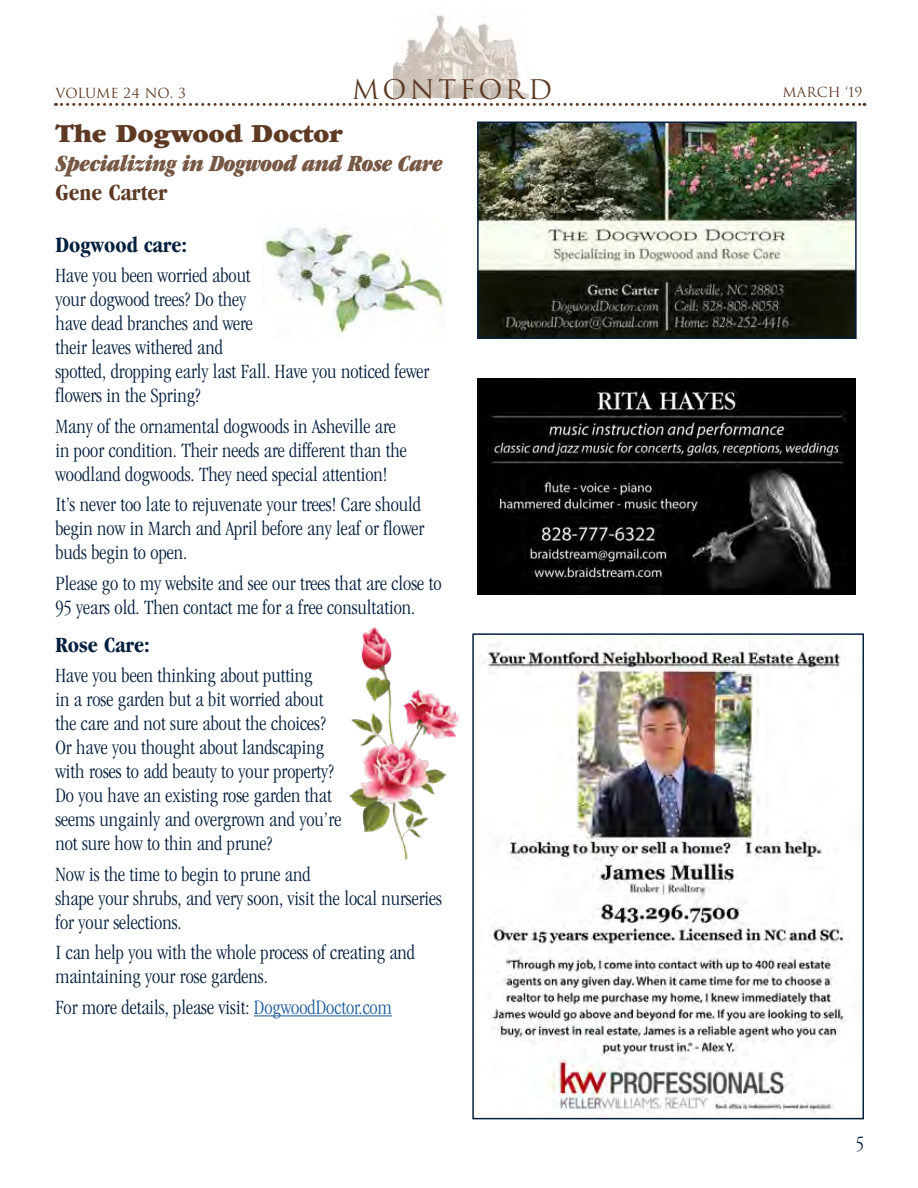
<style>
.page{position:relative;width:918px;height:1188px;background:#fff}
.page>*{position:absolute;margin:0;border:0;box-sizing:border-box;transform-origin:0 0}
.t1{font:900 27px "Garamond";letter-spacing:-.01em;color:#5e3a24}
.t2{font:26.25px "Trajan";letter-spacing:.125em;color:#5e3a24}
.t3{font:italic ultra-condensed 24px "Garamond";letter-spacing:-.025em;color:#765845}
.t4{font:700 condensed 24px "Garamond";color:#5e3a24}
.t5{font:700 condensed 22.5px "Garamond";color:#05203e}
.t6{font:300 condensed 21px/24px "Garamond";color:#05203e}
.t7{font:13.5px "Trajan";color:#5e3a24}
.s1{color:#215e9e}
</style>
<div class="page">
<img style="left:393px;top:15px;width:135px;height:83px">
<svg style="left:55px;top:103px;width:810px;height:3px"></svg>
<img style="left:477px;top:378px;width:378px;height:216px">
<img style="left:484px;top:643px;width:362px;height:471px">
<div style="left:472px;top:633px;width:392px;height:486px;border:2px solid #05203e"></div>
<img style="left:480px;top:125px;width:374px;height:211px">
<div style="left:477px;top:122px;width:380px;height:217px;border:2px solid #05203e"></div>
<hr style="left:254px;top:1015px;width:138px;height:1px;background:#215e9e">
<img style="left:262px;top:227px;width:183px;height:106px">
<img style="left:349px;top:628px;width:110px;height:232px">
<p class="t7" style="left:55px;top:85px;width:132px">VOLUME 24 NO. 3</p>
<p class="t2" style="left:352px;top:74px;width:202px">MONTFORD</p>
<p class="t7" style="left:783px;top:84px;width:81px">MARCH ‘19</p>
<p class="t1" style="left:55px;top:119px;width:289px">The Dogwood Doctor</p>
<p class="t3" style="left:55px;top:150px;width:389px">Specializing in Dogwood and Rose Care</p>
<p class="t4" style="left:55px;top:179px;width:113px">Gene Carter</p>
<p class="t5" style="left:55px;top:232px;width:133px">Dogwood care:</p>
<p class="t6" style="left:55px;top:264px;width:376px">Have you been worried about<br>your dogwood trees? Do they<br>have dead branches and were<br>their leaves withered and<br>spotted, dropping early last Fall. Have you noticed fewer flowers in the Spring?</p>
<p class="t6" style="left:55px;top:414px;width:353px">Many of the ornamental dogwoods in Asheville are in poor condition. Their needs are different than the woodland dogwoods. They need special attention!</p>
<p class="t6" style="left:55px;top:493px;width:370px">It’s never too late to rejuvenate your trees! Care should begin now in March and April before any leaf or flower buds begin to open.</p>
<p class="t6" style="left:55px;top:571px;width:388px">Please go to my website and see our trees that are close to<br>95 years old. Then contact me for a free consultation.</p>
<p class="t5" style="left:55px;top:632px;width:96px">Rose Care:</p>
<p class="t6" style="left:55px;top:664px;width:287px">Have you been thinking about putting<br>in a rose garden but a bit worried about the care and not sure about the choices?<br>Or have you thought about landscaping with roses to add beauty to your property?<br>Do you have an existing rose garden that seems ungainly and overgrown and you’re not sure how to thin and prune?</p>
<p class="t6" style="left:55px;top:862px;width:388px">Now is the time to begin to prune and<br>shape your shrubs, and very soon, visit the local nurseries for your selections.</p>
<p class="t6" style="left:55px;top:941px;width:361px">I can help you with the whole process of creating and maintaining your rose gardens.</p>
<p class="t6" style="left:55px;top:995px;width:338px">For more details, please visit: <span class="s1">DogwoodDoctor.com</span></p>
<p class="t6" style="left:856px;top:1132px;width:10px">5</p>
</div>
